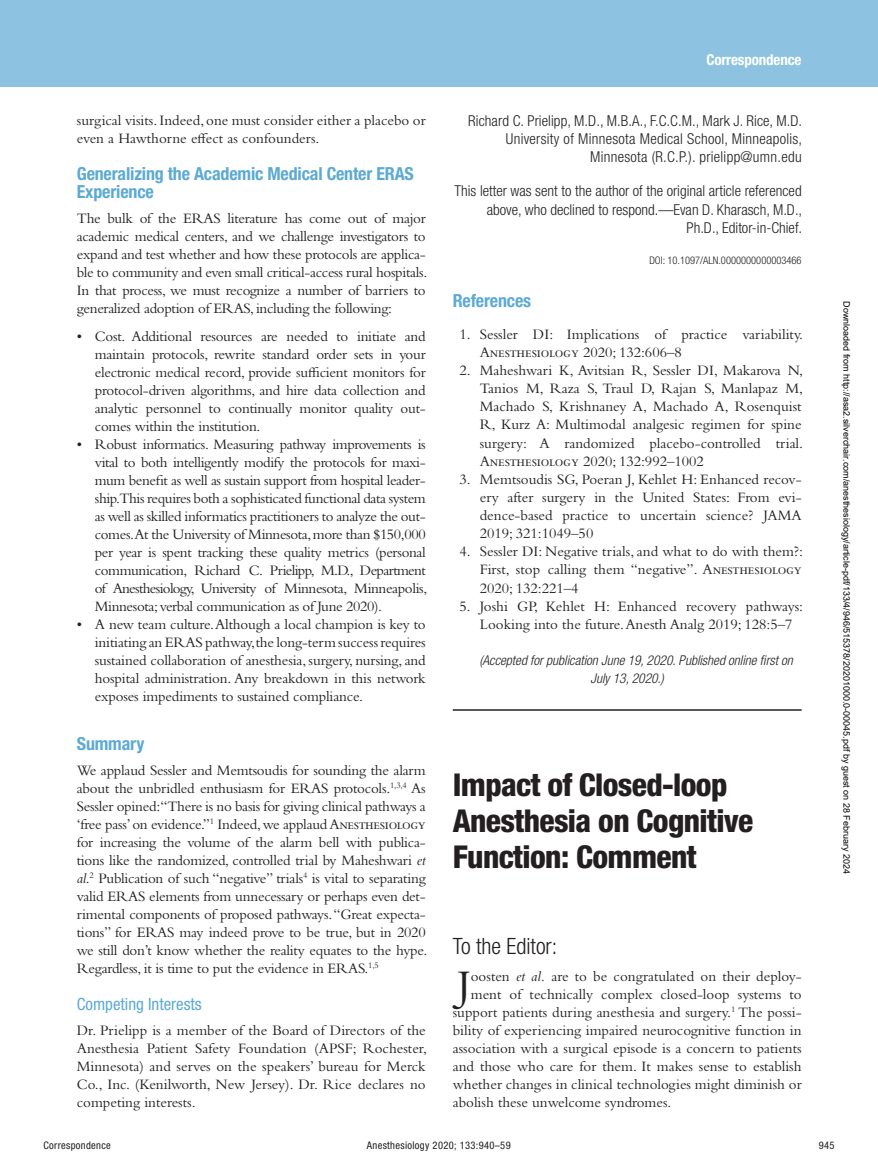
<style>
.page{position:relative;width:878px;height:1175px;background:#fff}
.page>*{position:absolute;margin:0;border:0;box-sizing:border-box;transform-origin:0 0}
.t1{font:43.95px "Bembo Std";color:#231f20}
.t2{font:800 condensed 31.5px/36.2px "Helvetica Neue LT Std";letter-spacing:-.02em;color:#231f20}
.t3{font:300 condensed 22.5px "Helvetica Neue LT Std";color:#231f20}
.t4{font:700 condensed 18px/18px "Helvetica Neue LT Std";letter-spacing:-.01em;color:#5caad4}
.t5{font:condensed 16.8px "Helvetica Neue LT Std";color:#5caad4}
.t6{font:15px/18px "Bembo Std";color:#231f20;text-align:justify}
.t7{font:300 condensed 15px/18.1px "Helvetica Neue LT Std";letter-spacing:.02em;color:#231f20;text-align:right}
.t8{font:300 condensed 15px/18.1px "Helvetica Neue LT Std";color:#231f20;text-align:right}
.t9{font:700 condensed 15px "Helvetica Neue LT Std";letter-spacing:-.01em;color:#fff}
.t10{font:italic 300 condensed 13.5px/18.1px "Helvetica Neue LT Std";color:#231f20}
.t11{font:condensed 10.5px "Helvetica Neue LT Std";letter-spacing:.03em;color:#231f20}
.t12{font:300 condensed 10.5px "Helvetica Neue LT Std";color:#231f20}
.t13{font:9px "Arial";color:#000}
.s1{font-style:italic}
</style>
<div class="page">
<div style="left:0;top:0;width:878px;height:86px;background:#8dc3e0"></div>
<hr style="left:453px;top:709px;width:348px;height:1px;background:#231f20">
<p class="t6" style="left:77px;top:111px;width:350px">surgical visits. Indeed, one must consider either a placebo or even a Hawthorne effect as confounders.</p>
<p class="t4" style="left:77px;top:165px;width:338px">Generalizing the Academic Medical Center ERAS<br>Experience</p>
<p class="t6" style="left:77px;top:209px;width:352px">The bulk of the ERAS literature has come out of major academic medical centers, and we challenge investigators to expand and test whether and how these protocols are applica&shy;ble to community and even small critical-access rural hospitals.<br>In that process, we must recognize a number of barriers to generalized adoption of ERAS, including the following:</p>
<p class="t6" style="left:95px;top:326px;width:332px;text-indent:-18px">• Cost. Additional resources are needed to initiate and maintain protocols, rewrite standard order sets in your electronic medical record, provide sufficient monitors for protocol-driven algorithms, and hire data collection and analytic personnel to continually monitor quality out&shy;comes within the institution.</p>
<p class="t6" style="left:95px;top:435px;width:334px;text-indent:-18px">• Robust informatics. Measuring pathway improvements is vital to both intelligently modify the protocols for maxi&shy;mum benefit as well as sustain support from hospital leader&shy;ship.This requires both a sophisticated functional data system as well as skilled informatics practitioners to analyze the out&shy;comes.At the University of Minnesota, more than $150,000 per year is spent tracking these quality metrics (personal communication, Richard C. Prielipp, M.D., Department of Anesthesiology, University of Minnesota, Minneapolis, Minnesota; verbal communication as of June 2020).</p>
<p class="t6" style="left:95px;top:615px;width:332px;text-indent:-18px">• A new team culture. Although a local champion is key to initiating an ERAS pathway,the long-term success requires sustained collaboration of anesthesia, surgery, nursing, and hospital administration. Any breakdown in this network exposes impediments to sustained compliance.</p>
<p class="t4" style="left:77px;top:734px;width:69px">Summary</p>
<p class="t6" style="left:77px;top:760px;width:352px">We applaud Sessler and Memtsoudis for sounding the alarm about the unbridled enthusiasm for ERAS protocols.<sup>1,3,4</sup> As Sessler opined:“There is no basis for giving clinical pathways a ‘free pass’ on evidence.”<sup>1</sup> Indeed, we applaud Anesthesiology for increasing the volume of the alarm bell with publica&shy;tions like the randomized, controlled trial by Maheshwari <span class="s1">et al</span>.<sup>2</sup> Publication of such “negative” trials<sup>4</sup> is vital to separating valid ERAS elements from unnecessary or perhaps even det&shy;rimental components of proposed pathways. “Great expecta&shy;tions” for ERAS may indeed prove to be true, but in 2020 we still don’t know whether the reality equates to the hype.<br>Regardless, it is time to put the evidence in ERAS.<sup>1,5</sup></p>
<p class="t5" style="left:77px;top:994px;width:126px">Competing Interests</p>
<p class="t6" style="left:77px;top:1021px;width:352px">Dr. Prielipp is a member of the Board of Directors of the Anesthesia Patient Safety Foundation (APSF; Rochester, Minnesota) and serves on the speakers’ bureau for Merck Co., Inc. (Kenilworth, New Jersey). Dr. Rice declares no competing interests.</p>
<p class="t9" style="left:706px;top:51px;width:96px">Correspondence</p>
<p class="t7" style="left:468px;top:111px;width:335px">Richard C. Prielipp, M.D., M.B.A., F.C.C.M., Mark J. Rice, M.D.<br>University of Minnesota Medical School, Minneapolis,<br>Minnesota (R.C.P.). prielipp@umn.edu</p>
<p class="t8" style="left:454px;top:182px;width:349px">This letter was sent to the author of the original article referenced above, who declined to respond.—Evan D. Kharasch, M.D.,<br>Ph.D., Editor-in-Chief.</p>
<p class="t12" style="left:649px;top:254px;width:154px">DOI: 10.1097/ALN.0000000000003466</p>
<p class="t4" style="left:453px;top:291px;width:80px">References</p>
<p class="t6" style="left:480px;top:325px;width:325px;text-indent:-20px">1. Sessler DI: Implications of practice variability.<br>Anesthesiology 2020; 132:606–8</p>
<p class="t6" style="left:480px;top:361px;width:325px;text-indent:-20px">2. Maheshwari K, Avitsian R, Sessler DI, Makarova N, Tanios M, Raza S, Traul D, Rajan S, Manlapaz M, Machado S, Krishnaney A, Machado A, Rosenquist R, Kurz A: Multimodal analgesic regimen for spine surgery: A randomized placebo-controlled trial.<br>Anesthesiology 2020; 132:992–1002</p>
<p class="t6" style="left:480px;top:470px;width:323px;text-indent:-20px">3. Memtsoudis SG, Poeran J, Kehlet H: Enhanced recov&shy;ery after surgery in the United States: From evi&shy;dence-based practice to uncertain science? JAMA 2019; 321:1049–50</p>
<p class="t6" style="left:480px;top:542px;width:325px;text-indent:-20px">4. Sessler DI: Negative trials, and what to do with them?:<br>First, stop calling them “negative”. Anesthesiology 2020; 132:221–4</p>
<p class="t6" style="left:480px;top:596px;width:325px;text-indent:-20px">5. Joshi GP, Kehlet H: Enhanced recovery pathways:<br>Looking into the future. Anesth Analg 2019; 128:5–7</p>
<p class="t10" style="left:590px;top:651px;width:204px;text-indent:-111px">(Accepted for publication June 19, 2020. Published online first on<br>July 13, 2020.)</p>
<h2 class="t2" style="left:453px;top:766px;width:302px">Impact of Closed-loop<br>Anesthesia on Cognitive<br>Function: Comment</h2>
<h3 class="t3" style="left:453px;top:932px;width:106px">To the Editor:</h3>
<h1 class="t1" style="left:457px;top:959px;width:15px">J</h1>
<p class="t6" style="left:471px;top:966px;width:332px">oosten <span class="s1">et al.</span> are to be congratulated on their deploy-</p>
<p class="t6" style="left:471px;top:984px;width:332px">ment of technically complex closed-loop systems to</p>
<p class="t6" style="left:453px;top:1002px;width:350px">support patients during anesthesia and surgery.<sup>1</sup> The possi-</p>
<p class="t6" style="left:453px;top:1021px;width:350px">bility of experiencing impaired neurocognitive function in</p>
<p class="t6" style="left:453px;top:1039px;width:350px">association with a surgical episode is a concern to patients</p>
<p class="t6" style="left:453px;top:1057px;width:350px">and those who care for them. It makes sense to establish</p>
<p class="t6" style="left:453px;top:1075px;width:350px">whether changes in clinical technologies might diminish or</p>
<p class="t6" style="left:453px;top:1093px;width:220px">abolish these unwelcome syndromes.</p>
<p class="t13" style="left:850px;top:301px;width:574px;rotate:90deg">Downloaded from http://asa2.silverchair.com/anesthesiology/article-pdf/133/4/946/515378/20201000.0-00045.pdf by guest on 28 February 2024</p>
<p class="t11" style="left:44px;top:1139px;width:69px">Correspondence</p>
<p class="t11" style="left:367px;top:1139px;width:145px">Anesthesiology 2020; 133:940–59</p>
<p class="t11" style="left:818px;top:1139px;width:17px">945</p>
</div>
